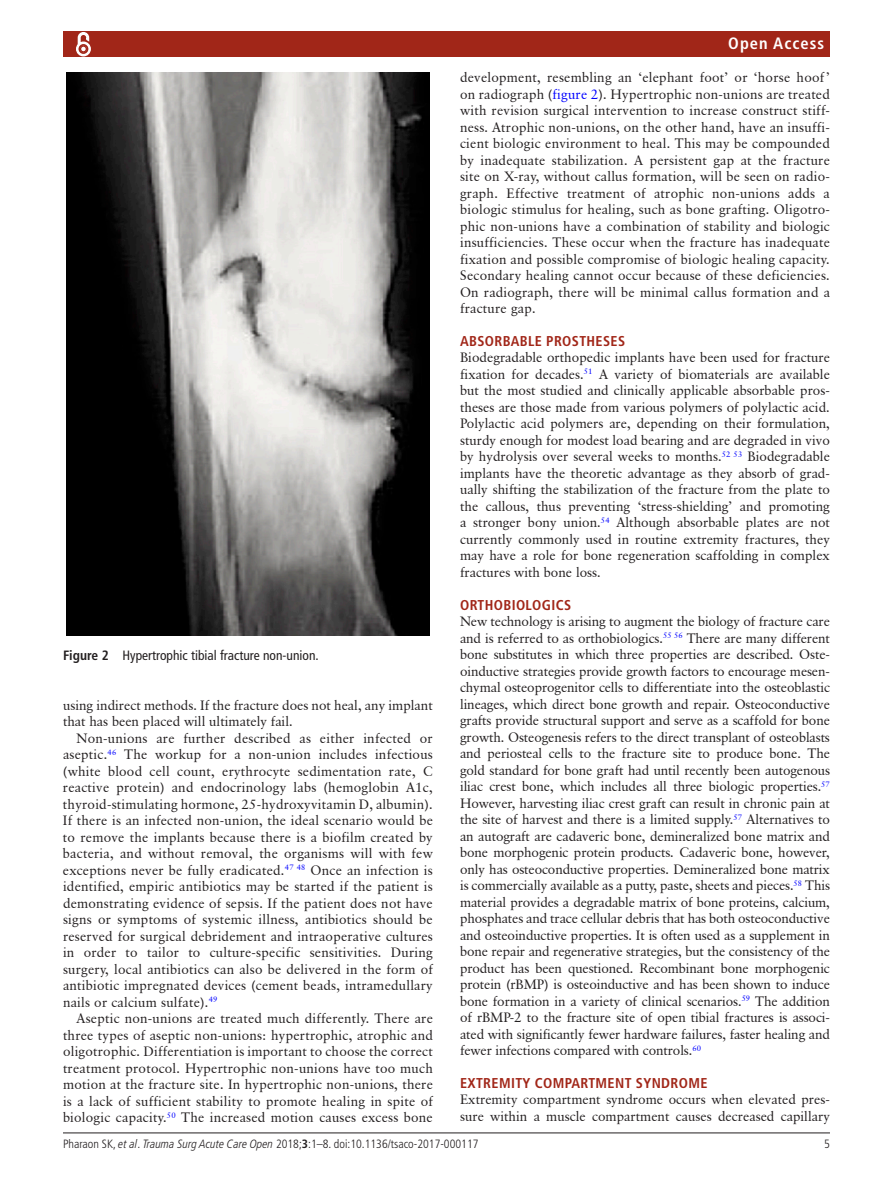
<style>
.page{position:relative;width:893px;height:1191px;background:#fff}
.page>*{position:absolute;margin:0;border:0;box-sizing:border-box;transform-origin:0 0}
.t1{font:700 condensed 16.5px "Frutiger LT Std";letter-spacing:.065em;color:#fff}
.t2{font:700 condensed 14.25px "Frutiger LT Pro";letter-spacing:.025em;color:#a12618}
.t3{font:13.5px/16.5px "Classical Garamond BT";color:#231f20;text-align:justify}
.t4{font:condensed 13.5px "Frutiger LT Pro";color:#231f20}
.t5{font:300 condensed 12px "Frutiger LT Pro";color:#231f20}
.s1{font-weight:700}
.s2{color:#00f}
.s3{font-style:italic}
</style>
<div class="page">
<hr style="left:63px;top:1132px;width:767px;height:1px;background:#231f20">
<div style="left:63px;top:31px;width:767px;height:25px;background:#a12618"></div>
<svg style="left:75px;top:32px;width:19px;height:25px"></svg>
<div style="left:80px;top:45px;width:7px;height:8px;border:1px solid #a12618;border-radius:50%"></div>
<img style="left:67px;top:72px;width:362px;height:564px">
<p class="t4" style="left:63px;top:647px;width:257px"><span class="s1">FIGURE 2</span> Hypertrophic tibial fracture non-union.</p>
<p class="t3" style="left:63px;top:696px;width:371px">using indirect methods. If the fracture does not heal, any implant that has been placed will ultimately fail.</p>
<p class="t3" style="left:63px;top:729px;width:371px;text-indent:14px">Non-unions are further described as either infected or aseptic.<sup>46</sup> The workup for a non-union includes infectious (white blood cell count, erythrocyte sedimentation rate, C reactive protein) and endocrinology labs (hemoglobin A1c, thyroid-stimulating hormone, 25-hydroxyvitamin D, albumin).<br>If there is an infected non-union, the ideal scenario would be to remove the implants because there is a biofilm created by bacteria, and without removal, the organisms will with few exceptions never be fully eradicated.<sup>47</sup> <sup>48</sup> Once an infection is identified, empiric antibiotics may be started if the patient is demonstrating evidence of sepsis. If the patient does not have signs or symptoms of systemic illness, antibiotics should be reserved for surgical debridement and intraoperative cultures in order to tailor to culture-specific sensitivities. During surgery, local antibiotics can also be delivered in the form of antibiotic impregnated devices (cement beads, intramedullary nails or calcium sulfate).<sup>49</sup></p>
<p class="t3" style="left:63px;top:1010px;width:371px;text-indent:14px">Aseptic non-unions are treated much differently. There are three types of aseptic non-unions: hypertrophic, atrophic and oligotrophic. Differentiation is important to choose the correct treatment protocol. Hypertrophic non-unions have too much motion at the fracture site. In hypertrophic non-unions, there is a lack of sufficient stability to promote healing in spite of biologic capacity.<sup>50</sup> The increased motion causes excess bone</p>
<p class="t1" style="left:728px;top:34px;width:97px">Open Access</p>
<p class="t3" style="left:460px;top:69px;width:371px">development, resembling an ‘elephant foot’ or ‘horse hoof ’ on radiograph (<span class="s2">figure 2</span>). Hypertrophic non-unions are treated with revision surgical intervention to increase construct stiff&shy;ness. Atrophic non-unions, on the other hand, have an insuffi&shy;cient biologic environment to heal. This may be compounded by inadequate stabilization. A persistent gap at the fracture site on X-ray, without callus formation, will be seen on radio&shy;graph. Effective treatment of atrophic non-unions adds a biologic stimulus for healing, such as bone grafting. Oligotro&shy;phic non-unions have a combination of stability and biologic insufficiencies. These occur when the fracture has inadequate fixation and possible compromise of biologic healing capacity.<br>Secondary healing cannot occur because of these deficiencies.<br>On radiograph, there will be minimal callus formation and a fracture gap.</p>
<p class="t2" style="left:460px;top:332px;width:165px">ABSORBABLE PROSTH ESES</p>
<p class="t3" style="left:460px;top:349px;width:371px">Biodegradable orthopedic implants have been used for fracture fixation for decades.<sup>51</sup> A variety of biomaterials are available but the most studied and clinically applicable absorbable pros&shy;theses are those made from various polymers of polylactic acid.<br>Polylactic acid polymers are, depending on their formulation, sturdy enough for modest load bearing and are degraded in vivo by hydrolysis over several weeks to months.<sup>52</sup> <sup>53</sup> Biodegradable implants have the theoretic advantage as they absorb of grad&shy;ually shifting the stabilization of the fracture from the plate to the callous, thus preventing ‘stress-shielding’ and promoting a stronger bony union.<sup>54</sup> Although absorbable plates are not currently commonly used in routine extremity fractures, they may have a role for bone regeneration scaffolding in complex fractures with bone loss.</p>
<p class="t2" style="left:460px;top:596px;width:99px">ORTHOBIOLOGICS</p>
<p class="t3" style="left:460px;top:613px;width:371px">New technology is arising to augment the biology of fracture care and is referred to as orthobiologics.<sup>55</sup> <sup>56</sup> There are many different bone substitutes in which three properties are described. Oste&shy;oinductive strategies provide growth factors to encourage mesen&shy;chymal osteoprogenitor cells to differentiate into the osteoblastic lineages, which direct bone growth and repair. Osteoconductive grafts provide structural support and serve as a scaffold for bone growth. Osteogenesis refers to the direct transplant of osteoblasts and periosteal cells to the fracture site to produce bone. The gold standard for bone graft had until recently been autogenous iliac crest bone, which includes all three biologic properties.<sup>57<br></sup>However, harvesting iliac crest graft can result in chronic pain at the site of harvest and there is a limited supply.<sup>57</sup> Alternatives to an autograft are cadaveric bone, demineralized bone matrix and bone morphogenic protein products. Cadaveric bone, however, only has osteoconductive properties. Demineralized bone matrix is commercially available as a putty, paste, sheets and pieces.<sup>58</sup> This material provides a degradable matrix of bone proteins, calcium, phosphates and trace cellular debris that has both osteoconductive and osteoinductive properties. It is often used as a supplement in bone repair and regenerative strategies, but the consistency of the product has been questioned. Recombinant bone morphogenic protein (rBMP) is osteoinductive and has been shown to induce bone formation in a variety of clinical scenarios.<sup>59</sup> The addition of rBMP-2 to the fracture site of open tibial fractures is associ&shy;ated with significantly fewer hardware failures, faster healing and fewer infections compared with controls.<sup>60</sup></p>
<p class="t2" style="left:460px;top:1074px;width:249px">EXTREMITY COMPARTMENT SYNDROME</p>
<p class="t3" style="left:460px;top:1091px;width:371px">Extremity compartment syndrome occurs when elevated pres&shy;sure within a muscle compartment causes decreased capillary</p>
<p class="t5" style="left:63px;top:1136px;width:417px">Pharaon SK, <span class="s3">et al</span>. <span class="s3">Trauma Surg Acute Care Open</span> 2018;<span class="s1">3</span>:1–8. doi:10.1136/tsaco-2017-000117</p>
<p class="t5" style="left:824px;top:1136px;width:7px">5</p>
</div>
